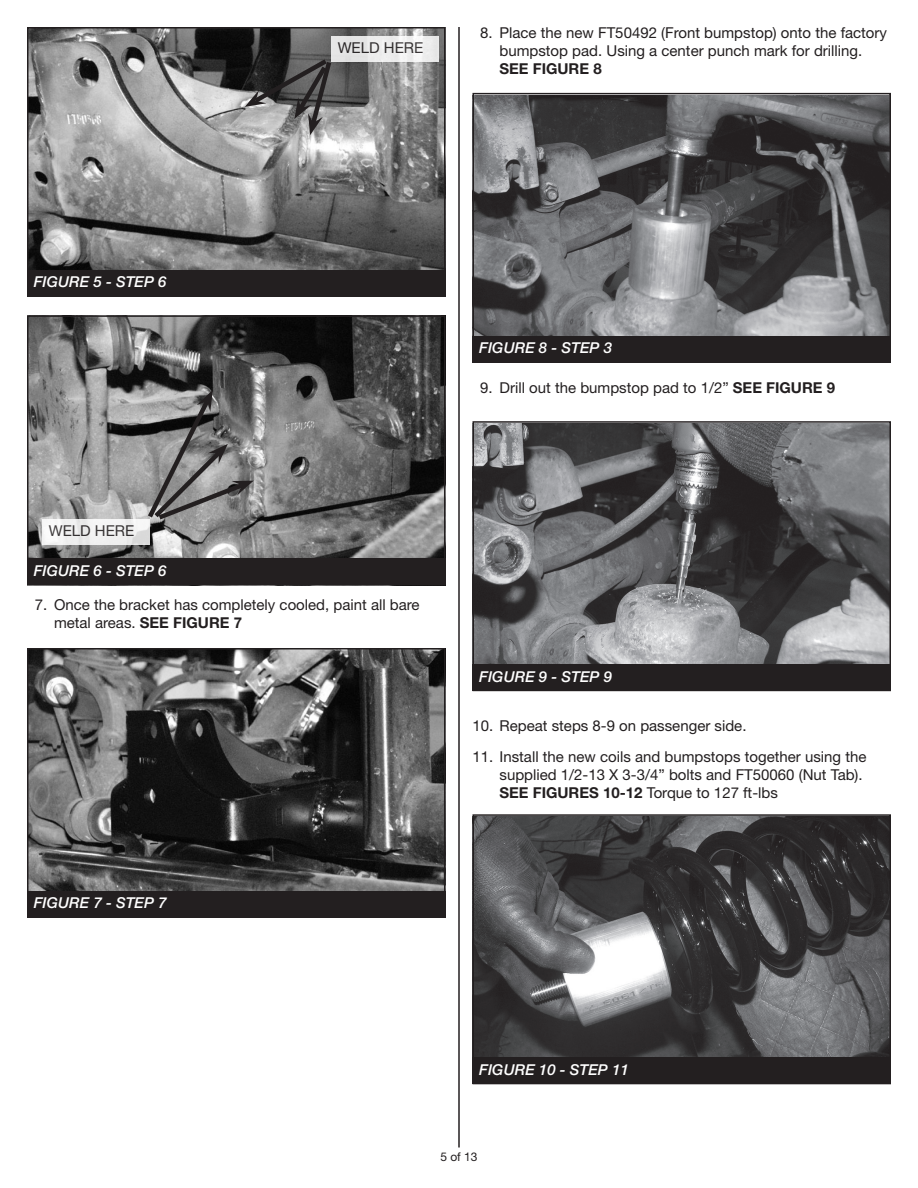
<style>
.page{position:relative;width:918px;height:1188px;background:#fff}
.page>*{position:absolute;margin:0;border:0;box-sizing:border-box;transform-origin:0 0}
.t1{font:15px/18px "Helvetica Neue LT Std";color:#231f20}
.t2{font:italic 500 15px "Helvetica Neue LT Std";color:#fff}
.t3{font:12px "Helvetica Neue LT Std";color:#231f20}
.s1{font-weight:700}
</style>
<div class="page">
<hr style="left:458px;top:27px;width:2px;height:1121px;background:#231f20">
<img style="left:30px;top:30px;width:413px;height:240px">
<div style="left:27px;top:27px;width:419px;height:270px;border:2px solid #231f20"></div>
<div style="left:27px;top:270px;width:419px;height:27px;background:#231f20"></div>
<div style="left:331px;top:36px;width:108px;height:26px;background:#ececec"></div>
<svg style="left:245px;top:55px;width:90px;height:80px;background:#646363"></svg>
<img style="left:30px;top:318px;width:413px;height:240px">
<div style="left:27px;top:315px;width:419px;height:270px;border:2px solid #231f20"></div>
<div style="left:27px;top:558px;width:419px;height:27px;background:#231f20"></div>
<svg style="left:42px;top:519px;width:108px;height:26px;fill:#f1f1f1"></svg>
<svg style="left:144px;top:390px;width:110px;height:133px;background:#7d7c7c"></svg>
<img style="left:30px;top:651px;width:413px;height:240px">
<div style="left:27px;top:648px;width:419px;height:270px;border:2px solid #231f20"></div>
<div style="left:27px;top:891px;width:419px;height:27px;background:#231f20"></div>
<img style="left:475px;top:96px;width:413px;height:240px">
<div style="left:472px;top:93px;width:419px;height:270px;border:2px solid #231f20"></div>
<div style="left:472px;top:336px;width:419px;height:27px;background:#231f20"></div>
<img style="left:475px;top:424px;width:413px;height:240px">
<div style="left:472px;top:421px;width:419px;height:270px;border:2px solid #231f20"></div>
<div style="left:472px;top:664px;width:419px;height:27px;background:#231f20"></div>
<img style="left:475px;top:817px;width:413px;height:240px">
<div style="left:472px;top:814px;width:419px;height:270px;border:2px solid #231f20"></div>
<div style="left:472px;top:1057px;width:419px;height:27px;background:#231f20"></div>
<p class="t1" style="left:338px;top:39px;width:87px">WELD HERE</p>
<p class="t1" style="left:500px;top:23px;width:389px;text-indent:-19px">8. Place the new FT50492 (Front bumpstop) onto the factory bumpstop pad. Using a center punch mark for drilling.<br><span class="s1">SEE FIGURE 8</span></p>
<p class="t2" style="left:34px;top:273px;width:134px">FIGURE 5 - STEP 6</p>
<p class="t1" style="left:49px;top:522px;width:87px">WELD HERE</p>
<p class="t2" style="left:34px;top:562px;width:134px">FIGURE 6 - STEP 6</p>
<p class="t1" style="left:54px;top:595px;width:367px;text-indent:-19px">7. Once the bracket has completely cooled, paint all bare metal areas. <span class="s1">SEE FIGURE 7</span></p>
<p class="t2" style="left:34px;top:894px;width:134px">FIGURE 7 - STEP 7</p>
<p class="t2" style="left:479px;top:339px;width:134px">FIGURE 8 - STEP 3</p>
<p class="t1" style="left:480px;top:379px;width:356px">9. Drill out the bumpstop pad to 1/2” <span class="s1">SEE FIGURE 9</span></p>
<p class="t2" style="left:479px;top:667px;width:134px">FIGURE 9 - STEP 9</p>
<p class="t1" style="left:472px;top:716px;width:276px">10. Repeat steps 8-9 on passenger side.</p>
<p class="t1" style="left:500px;top:748px;width:369px;text-indent:-27px">11. Install the new coils and bumpstops together using the supplied 1/2-13 X 3-3/4” bolts and FT50060 (Nut Tab).<br><span class="s1">SEE FIGURES 10-12</span> Torque to 127 ft-lbs</p>
<p class="t2" style="left:479px;top:1061px;width:151px">FIGURE 10 - STEP 11</p>
<p class="t3" style="left:440px;top:1150px;width:39px">5 of 13</p>
</div>
